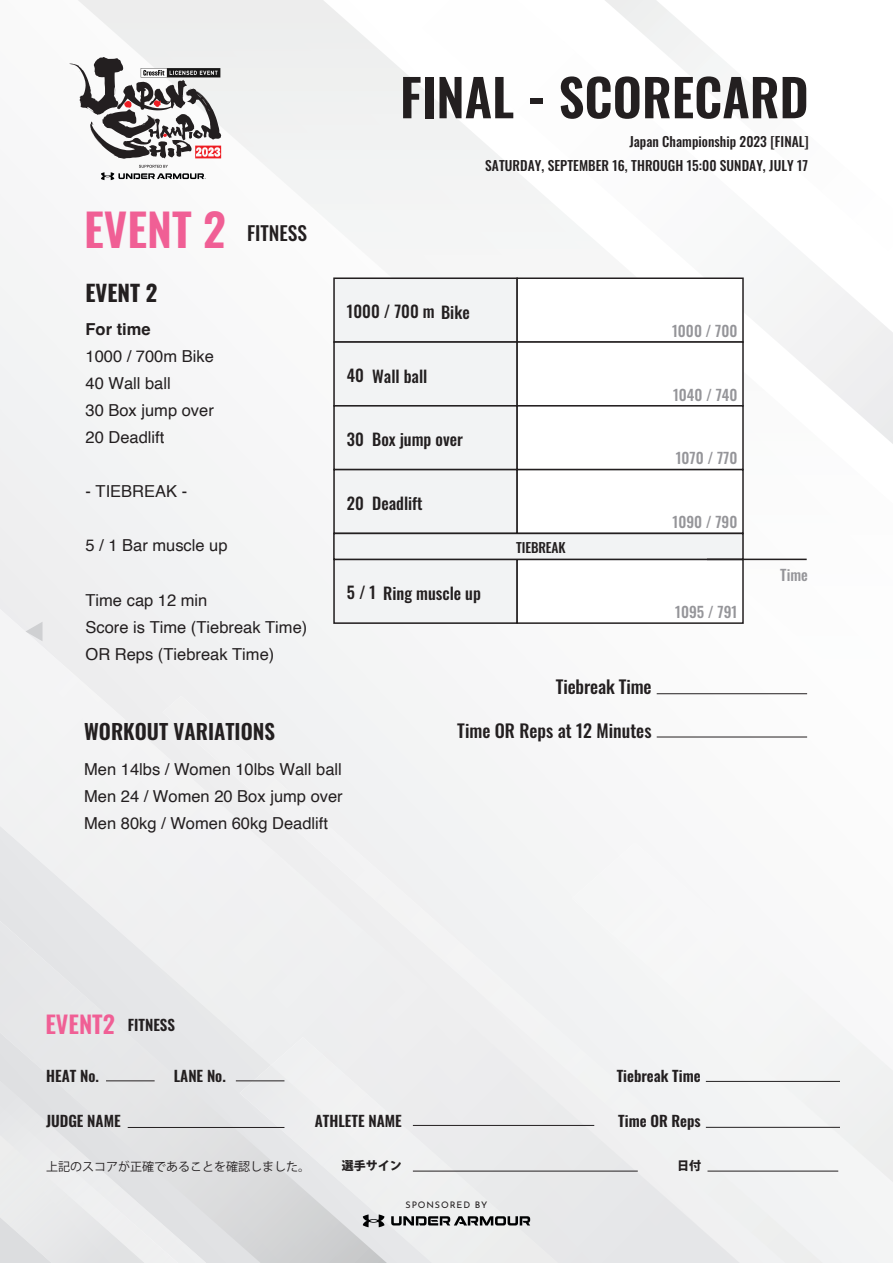
<style>
.page{position:relative;width:893px;height:1263px;background:#f5f5f6}
.page>*{position:absolute;margin:0;border:0;box-sizing:border-box;transform-origin:0 0}
.t1{font:600 51px "Oswald";color:#231f20}
.t2{font:600 45px "Oswald";color:#f05f95}
.t3{font:700 22.5px "Oswald";color:#231f20}
.t4{font:600 21px "Oswald";color:#231f20}
.t5{font:500 19.5px "Oswald";color:#231f20}
.t6{font:500 18px "Oswald";color:#231f20}
.t7{font:16.5px/27px "Helvetica";color:#231f20}
.t8{font:500 16.5px "Oswald";color:#231f20}
.t9{font:700 16.5px "Helvetica";color:#231f20}
.t10{font:600 15px "Oswald";color:#231f20}
.t11{font:500 15px "Oswald";color:#959599}
.t12{font:500 13.5px "Oswald";letter-spacing:.005em;color:#231f20}
.t13{font:12px "Koz Go Pr 6 N";color:#231f20}
.t14{font:800 12px "Koz Go Pr 6 N";color:#231f20}
.t15{font:100 9px "Josefin Sans";letter-spacing:.1em;color:#231f20}
.s1{font-size:24px;color:#f05f95}
</style>
<div class="page">
<svg style="left:0;top:609px;width:740px;height:312px"></svg>
<div style="left:0;top:921px;width:162px;height:160px;background:#e6e7e8"></div>
<svg style="left:162px;top:696px;width:661px;height:567px"></svg>
<svg style="left:0;top:1081px;width:206px;height:182px"></svg>
<svg style="left:69px;top:57px;width:152px;height:102px"></svg>
<svg style="left:101px;top:165px;width:105px;height:15px"></svg>
<hr style="left:657px;top:737px;width:150px;height:1px;background:#231f20">
<div style="left:333px;top:277px;width:185px;height:66px;background:#f2f3f4;border:2px solid #231f20"></div>
<div style="left:516px;top:277px;width:228px;height:66px;background:#fff;border:2px solid #231f20"></div>
<div style="left:333px;top:341px;width:185px;height:66px;background:#f2f3f4;border:2px solid #231f20"></div>
<div style="left:516px;top:341px;width:228px;height:66px;background:#fff;border:2px solid #231f20"></div>
<div style="left:333px;top:405px;width:185px;height:65px;background:#f2f3f4;border:2px solid #231f20"></div>
<div style="left:516px;top:405px;width:228px;height:65px;background:#fff;border:2px solid #231f20"></div>
<div style="left:333px;top:469px;width:185px;height:65px;background:#f2f3f4;border:2px solid #231f20"></div>
<div style="left:516px;top:469px;width:228px;height:65px;background:#fff;border:2px solid #231f20"></div>
<div style="left:333px;top:559px;width:185px;height:65px;background:#f2f3f4;border:2px solid #231f20"></div>
<div style="left:516px;top:559px;width:228px;height:65px;background:#fff;border:2px solid #231f20"></div>
<div style="left:333px;top:533px;width:411px;height:27px;background:#f2f3f4;border:2px solid #231f20"></div>
<hr style="left:707px;top:559px;width:100px;height:1px;background:#231f20">
<hr style="left:657px;top:693px;width:150px;height:1px;background:#231f20">
<svg style="left:26px;top:622px;width:17px;height:19px"></svg>
<svg style="left:391px;top:1216px;width:139px;height:9px"></svg>
<svg style="left:363px;top:1214px;width:21px;height:13px"></svg>
<hr style="left:236px;top:1080px;width:48px;height:1px;background:#231f20">
<hr style="left:106px;top:1080px;width:49px;height:1px;background:#231f20">
<hr style="left:706px;top:1081px;width:134px;height:1px;background:#231f20">
<hr style="left:706px;top:1127px;width:134px;height:1px;background:#231f20">
<hr style="left:128px;top:1127px;width:156px;height:1px;background:#231f20">
<hr style="left:413px;top:1125px;width:181px;height:1px;background:#231f20">
<hr style="left:707px;top:1171px;width:131px;height:1px;background:#231f20">
<hr style="left:413px;top:1171px;width:225px;height:1px;background:#231f20">
<h1 class="t1" style="left:400px;top:71px;width:410px">FINAL - SCORECARD</h1>
<p class="t12" style="left:629px;top:135px;width:181px">Japan Championship 2023 [FINAL]</p>
<h2 class="t2" style="left:84px;top:206px;width:143px">EVENT 2</h2>
<h3 class="t3" style="left:86px;top:281px;width:73px">EVENT 2</h3>
<p class="t9" style="left:86px;top:323px;width:67px">For time</p>
<p class="t7" style="left:86px;top:344px;width:130px">1000 / 700m Bike<br>40 Wall ball<br>30 Box jump over<br>20 Deadlift</p>
<p class="t7" style="left:86px;top:479px;width:103px">- TIEBREAK -</p>
<p class="t5" style="left:247px;top:223px;width:62px">FITNESS</p>
<p class="t7" style="left:86px;top:533px;width:144px">5 / 1 Bar muscle up</p>
<p class="t7" style="left:86px;top:587px;width:223px">Time cap 12 min<br>Score is Time (Tiebreak Time)<br>OR Reps (Tiebreak Time)</p>
<p class="t12" style="left:485px;top:159px;width:324px">SATURDAY, SEPTEMBER 16, THROUGH 15:00 SUNDAY, JULY 17</p>
<p class="t8" style="left:347px;top:303px;width:124px">1000 / 700 m Bike</p>
<p class="t8" style="left:347px;top:367px;width:82px">40 Wall ball</p>
<p class="t8" style="left:347px;top:431px;width:117px">30 Box jump over</p>
<p class="t8" style="left:347px;top:495px;width:77px">20 Deadlift</p>
<p class="t12" style="left:516px;top:540px;width:51px">TIEBREAK</p>
<p class="t11" style="left:672px;top:323px;width:67px">1000 / 700</p>
<p class="t11" style="left:673px;top:387px;width:66px">1040 / 740</p>
<p class="t11" style="left:676px;top:450px;width:63px">1070 / 770</p>
<p class="t11" style="left:672px;top:514px;width:66px">1090 / 790</p>
<p class="t11" style="left:780px;top:567px;width:29px">Time</p>
<p class="t8" style="left:347px;top:584px;width:135px">5 / 1 Ring muscle up</p>
<p class="t6" style="left:556px;top:677px;width:97px">Tiebreak Time</p>
<p class="t11" style="left:675px;top:604px;width:64px">1095 / 791</p>
<p class="t4" style="left:84px;top:720px;width:192px">WORKOUT VARIATIONS</p>
<p class="t7" style="left:84px;top:757px;width:260px;text-align:justify">Men 14lbs / Women 10lbs Wall ball Men 24 / Women 20 Box jump over Men 80kg / Women 60kg Deadlift</p>
<p class="t10" style="left:45px;top:1017px;width:131px"><span class="s1">EVENT2</span> FITNESS</p>
<p class="t6" style="left:457px;top:721px;width:196px">Time OR Reps at 12 Minutes</p>
<p class="t10" style="left:46px;top:1068px;width:54px">HEAT No.</p>
<p class="t10" style="left:174px;top:1068px;width:54px">LANE No.</p>
<p class="t10" style="left:617px;top:1068px;width:86px">Tiebreak Time</p>
<p class="t10" style="left:46px;top:1112px;width:76px">JUDGE NAME</p>
<p class="t10" style="left:315px;top:1112px;width:88px">ATHLETE NAME</p>
<p class="t10" style="left:618px;top:1112px;width:84px">Time OR Reps</p>
<p class="t14" style="left:342px;top:1159px;width:62px">選手サイン</p>
<p class="t14" style="left:677px;top:1159px;width:25px">日付</p>
<p class="t13" style="left:46px;top:1159px;width:266px">上記のスコアが正確であることを確認しました。</p>
<p class="t15" style="left:406px;top:1201px;width:83px">SPONSORED BY</p>
</div>
